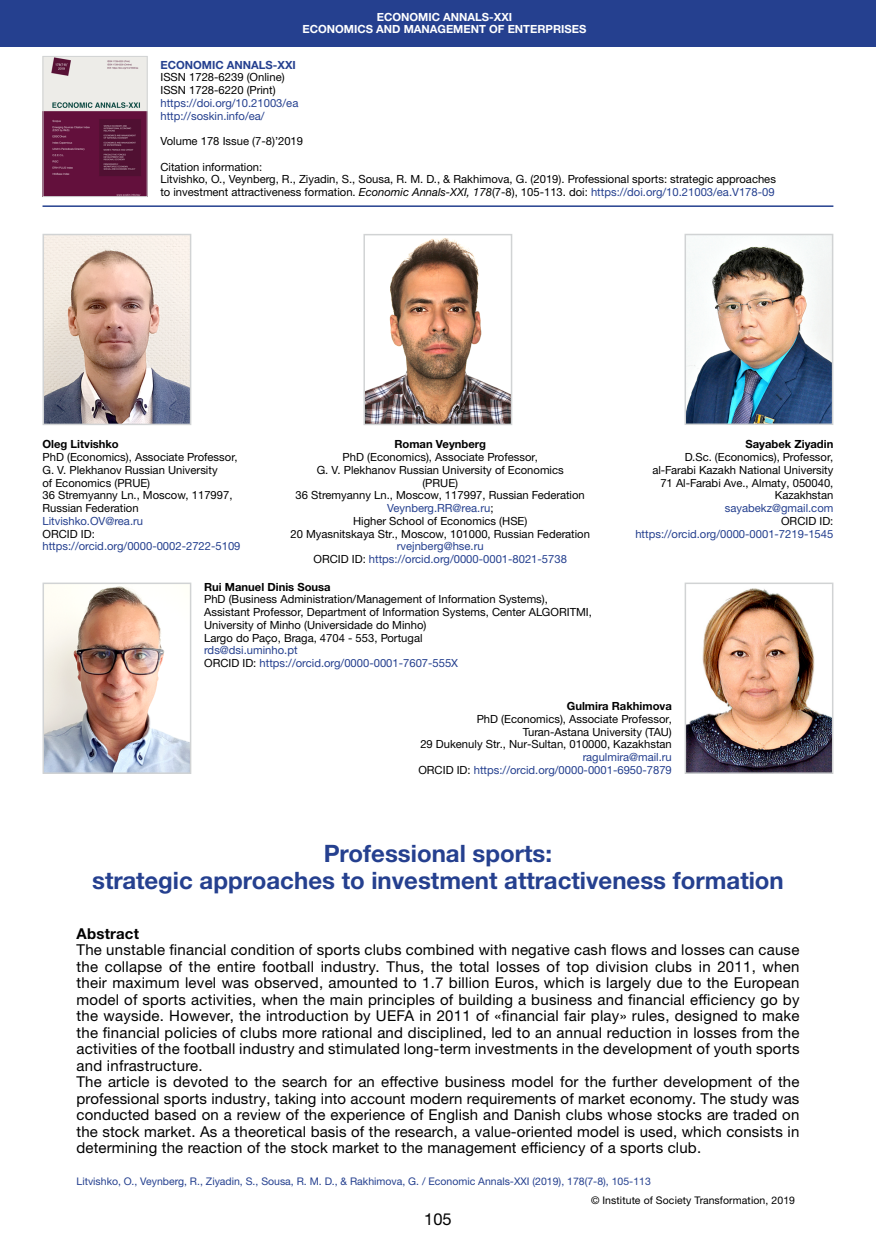
<style>
.page{position:relative;width:876px;height:1246px;background:#fff}
.page>*{position:absolute;margin:0;border:0;box-sizing:border-box;transform-origin:0 0}
.Заголовок_2019_2{font:700 24px "Helvetica Neue LTW1 G";color:#25408f}
.t1{font:16.5px "Helvetica Neue LTW1 G";color:#000}
.Анотация_2019{font:15px/16.5px "Helvetica Neue LTW1 G";letter-spacing:.01em;color:#000;text-align:justify}
.Анотация_2019-2{font:700 15px "Helvetica Neue LTW1 G";letter-spacing:.015em;color:#000}
.Посада_2016{font:11.25px "Helvetica Neue LTW1 G";color:#000}
.Посада_2016-2{font:11.25px "Helvetica Neue LTW1 G";color:#25408f}
.Посада_2016-3{font:700 11.25px "Helvetica Neue LTW1 G";color:#000}
.Посада_2016-4{font:700 11.25px "Helvetica Neue LTW1 G";color:#fff}
.Посада_2016-5{font:700 11.25px "Helvetica Neue LTW1 G";color:#25408f}
.Нижний_колонтитул_20{font:10.5px "Helvetica Neue LTW1 G";color:#25408f}
.t2{font:10.5px "Helvetica Neue LTW1 G";letter-spacing:.01em;color:#000}
.s1{font-style:italic}
.s2{color:#25408f}
.s3{color:#000}
</style>
<div class="page">
<div style="left:0;top:0;width:876px;height:47px;background:#25408f"></div>
<hr style="left:43px;top:205px;width:790px;height:2px;background:#25408f">
<img style="left:687px;top:237px;width:143px;height:185px">
<div style="left:684px;top:234px;width:149px;height:191px;border:2px solid #d1d3d4"></div>
<img style="left:366px;top:238px;width:143px;height:184px">
<div style="left:363px;top:234px;width:149px;height:191px;border:2px solid #d1d3d4"></div>
<img style="left:46px;top:237px;width:142px;height:185px">
<div style="left:43px;top:234px;width:148px;height:191px;border:2px solid #d1d3d4"></div>
<img style="left:46px;top:586px;width:142px;height:185px">
<div style="left:43px;top:583px;width:148px;height:191px;border:2px solid #d1d3d4"></div>
<img style="left:688px;top:588px;width:142px;height:183px">
<div style="left:685px;top:583px;width:148px;height:191px;border:2px solid #d1d3d4"></div>
<img style="left:45px;top:58px;width:101px;height:137px">
<div style="left:43px;top:56px;width:105px;height:141px;border:1px solid #d1d3d4"></div>
<p class="Посада_2016-4" style="left:377px;top:10px;width:137px">ECONOMIC ANNALS-XXI</p>
<p class="Посада_2016-4" style="left:302px;top:22px;width:285px">ECONOMICS AND MANAGEMENT OF ENTERPRISES</p>
<p class="Посада_2016-5" style="left:160px;top:58px;width:137px">ECONOMIC ANNALS-XXI</p>
<p class="Посада_2016" style="left:160px;top:70px;width:126px">ISSN 1728-6239 (Online)</p>
<p class="Посада_2016" style="left:160px;top:83px;width:117px">ISSN 1728-6220 (Print)</p>
<p class="Посада_2016-2" style="left:160px;top:96px;width:139px">https://doi.org/10.21003/ea</p>
<p class="Посада_2016-2" style="left:160px;top:109px;width:106px">http://soskin.info/ea/</p>
<p class="Посада_2016" style="left:160px;top:134px;width:144px">Volume 178 Issue (7-8)’2019</p>
<p class="Посада_2016" style="left:160px;top:160px;width:103px">Citation information:</p>
<p class="Посада_2016" style="left:160px;top:172px;width:617px">Litvishko, O., Veynberg, R., Ziyadin, S., Sousa, R. M. D., &amp; Rakhimova, G. (2019). Professional sports: strategic approaches</p>
<p class="Посада_2016" style="left:160px;top:185px;width:616px">to investment attractiveness formation. <span class="s1">Economic Annals-XXI, 178</span>(7-8), 105-113. doi: <span class="s2">https://doi.org/10.21003/ea.V178-09</span></p>
<p class="Посада_2016-3" style="left:43px;top:437px;width:78px">Oleg Litvishko</p>
<p class="Посада_2016" style="left:43px;top:450px;width:197px">PhD (Economics), Associate Professor,</p>
<p class="Посада_2016" style="left:43px;top:463px;width:177px">G. V. Plekhanov Russian University</p>
<p class="Посада_2016" style="left:43px;top:476px;width:109px">of Economics (PRUE)</p>
<p class="Посада_2016" style="left:43px;top:488px;width:191px">36 Stremyanny Ln., Moscow, 117997,</p>
<p class="Посада_2016" style="left:43px;top:501px;width:98px">Russian Federation</p>
<p class="Посада_2016-2" style="left:43px;top:514px;width:102px">Litvishko.OV@rea.ru</p>
<p class="Посада_2016" style="left:43px;top:527px;width:54px">ORCID ID:</p>
<p class="Посада_2016-2" style="left:43px;top:539px;width:200px">https://orcid.org/0000-0002-2722-5109</p>
<p class="Посада_2016-3" style="left:394px;top:437px;width:93px">Roman Veynberg</p>
<p class="Посада_2016" style="left:343px;top:450px;width:197px">PhD (Economics), Associate Professor,</p>
<p class="Посада_2016" style="left:317px;top:463px;width:249px">G. V. Plekhanov Russian University of Economics</p>
<p class="Посада_2016" style="left:422px;top:476px;width:37px">(PRUE)</p>
<p class="Посада_2016" style="left:296px;top:488px;width:291px">36 Stremyanny Ln., Moscow, 117997, Russian Federation</p>
<p class="Посада_2016-2" style="left:387px;top:501px;width:108px">Veynberg.RR@rea.ru<span class="s3">;</span></p>
<p class="Посада_2016" style="left:353px;top:514px;width:176px">Higher School of Economics (HSE)</p>
<p class="Посада_2016" style="left:290px;top:527px;width:301px">20 Myasnitskaya Str., Moscow, 101000, Russian Federation</p>
<p class="Посада_2016-2" style="left:397px;top:539px;width:88px">rvejnberg@hse.ru</p>
<p class="Посада_2016-2" style="left:313px;top:552px;width:255px"><span class="s3">ORCID ID:</span> https://orcid.org/0000-0001-8021-5738</p>
<p class="Посада_2016-3" style="left:745px;top:437px;width:89px">Sayabek Ziyadin</p>
<p class="Посада_2016" style="left:685px;top:450px;width:150px">D.Sc. (Economics), Professor,</p>
<p class="Посада_2016" style="left:652px;top:463px;width:183px">al-Farabi Kazakh National University</p>
<p class="Посада_2016" style="left:660px;top:476px;width:175px">71 Al-Farabi Ave., Almaty, 050040,</p>
<p class="Посада_2016" style="left:775px;top:488px;width:60px">Kazakhstan</p>
<p class="Посада_2016-2" style="left:725px;top:501px;width:110px">sayabekz@gmail.com</p>
<p class="Посада_2016" style="left:781px;top:514px;width:54px">ORCID ID:</p>
<p class="Посада_2016-2" style="left:635px;top:527px;width:200px">https://orcid.org/0000-0001-7219-1545</p>
<p class="Посада_2016-3" style="left:204px;top:580px;width:128px">Rui Manuel Dinis Sousa</p>
<p class="Посада_2016" style="left:204px;top:592px;width:345px">PhD (Business Administration/Management of Information Systems),</p>
<p class="Посада_2016" style="left:204px;top:605px;width:389px">Assistant Professor, Department of Information Systems, Center ALGORITMI,</p>
<p class="Посада_2016" style="left:204px;top:618px;width:224px">University of Minho (Universidade do Minho)</p>
<p class="Посада_2016" style="left:204px;top:631px;width:220px">Largo do Paço, Braga, 4704 - 553, Portugal</p>
<p class="Посада_2016-2" style="left:204px;top:643px;width:95px">rds@dsi.uminho.pt</p>
<p class="Посада_2016-2" style="left:204px;top:656px;width:256px"><span class="s3">ORCID ID:</span> https://orcid.org/0000-0001-7607-555X</p>
<p class="Посада_2016-3" style="left:567px;top:699px;width:106px">Gulmira Rakhimova</p>
<p class="Посада_2016" style="left:477px;top:712px;width:197px">PhD (Economics), Associate Professor,</p>
<p class="Посада_2016" style="left:523px;top:725px;width:151px">Turan-Astana University (TAU)</p>
<p class="Посада_2016" style="left:420px;top:737px;width:253px">29 Dukenuly Str., Nur-Sultan, 010000, Kazakhstan</p>
<p class="Посада_2016-2" style="left:583px;top:750px;width:91px">ragulmira@mail.ru</p>
<p class="Посада_2016-2" style="left:418px;top:763px;width:255px"><span class="s3">ORCID ID:</span> https://orcid.org/0000-0001-6950-7879</p>
<p class="Заголовок_2019_2" style="left:324px;top:839px;width:230px">Professional sports:</p>
<p class="Заголовок_2019_2" style="left:92px;top:866px;width:693px">strategic approaches to investment attractiveness formation</p>
<p class="Анотация_2019-2" style="left:77px;top:924px;width:64px">Abstract</p>
<p class="Анотация_2019" style="left:77px;top:942px;width:724px">The unstable financial condition of sports clubs combined with negative cash flows and losses can cause the collapse of the entire football industry. Thus, the total losses of top division clubs in 2011, when their maximum level was observed, amounted to 1.7 billion Euros, which is largely due to the European model of sports activities, when the main principles of building a business and financial efficiency go by the wayside. However, the introduction by UEFA in 2011 of «financial fair play» rules, designed to make the financial policies of clubs more rational and disciplined, led to an annual reduction in losses from the activities of the football industry and stimulated long-term investments in the development of youth sports and infrastructure.</p>
<p class="Анотация_2019" style="left:77px;top:1074px;width:724px">The article is devoted to the search for an effective business model for the further development of the professional sports industry, taking into account modern requirements of market economy. The study was conducted based on a review of the experience of English and Danish clubs whose stocks are traded on the stock market. As a theoretical basis of the research, a value-oriented model is used, which consists in determining the reaction of the stock market to the management efficiency of a sports club.</p>
<p class="Нижний_колонтитул_20" style="left:77px;top:1174px;width:576px">Litvishko, O., Veynberg, R., Ziyadin, S., Sousa, R. M. D., &amp; Rakhimova, G. / Economic Annals-XXI (2019), 178(7-8), 105-113</p>
<p class="t1" style="left:424px;top:1208px;width:29px">105</p>
<p class="t2" style="left:591px;top:1193px;width:206px">© Institute of Society Transformation, 2019</p>
</div>
